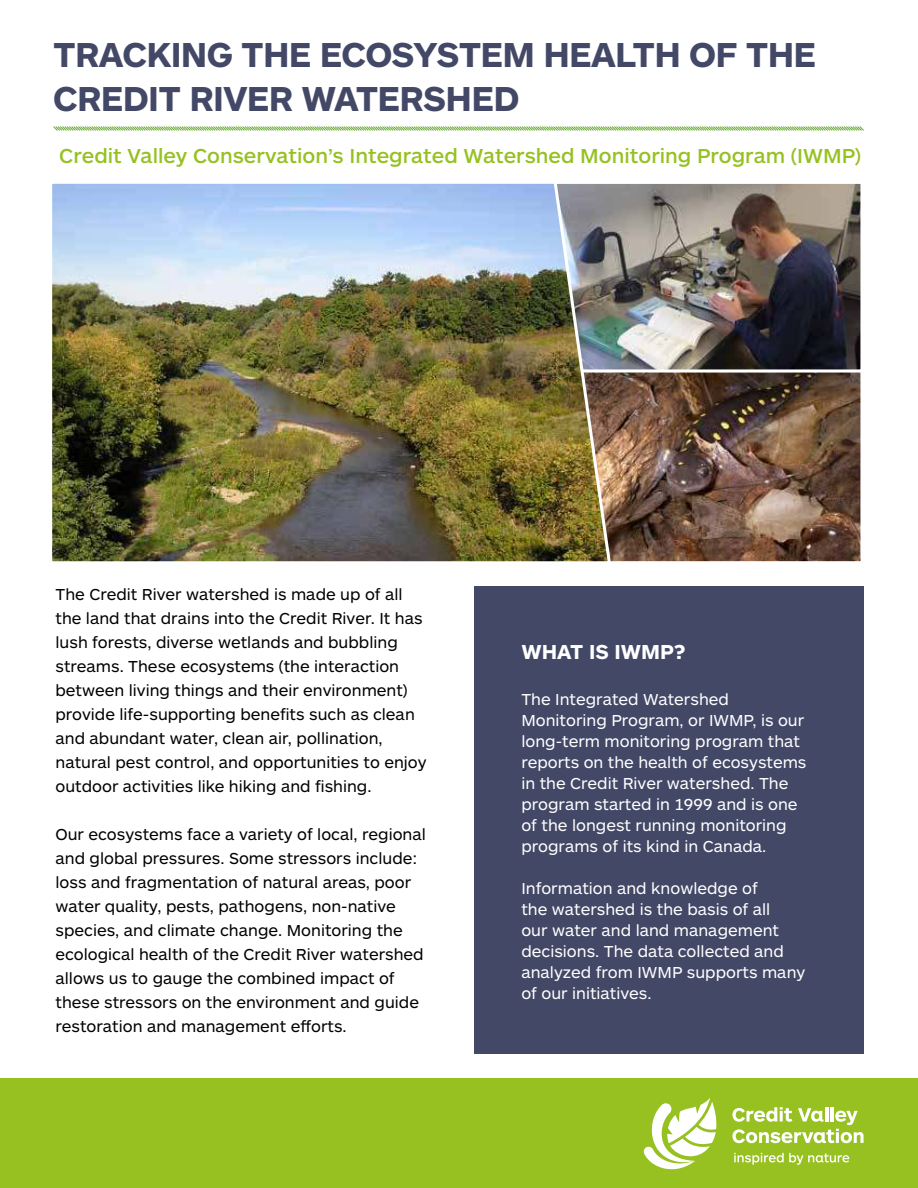
<style>
.page{position:relative;width:918px;height:1188px;background:#fff}
.page>*{position:absolute;margin:0;border:0;box-sizing:border-box;transform-origin:0 0}
.t1{font:700 36px/43.2px "ARS Maquette Pro";letter-spacing:-.02em;color:#434867}
.t2{font:500 21px "ARS Maquette Pro";color:#96c121}
.t3{font:700 21px "ARS Maquette Pro";color:#fff}
.t4{font:16.5px/24px "ARS Maquette Pro";color:#000}
.t5{font:16.5px/21px "ARS Maquette Pro";color:#fff}
</style>
<div class="page">
<div style="left:474px;top:587px;width:390px;height:467px;background:#434867"></div>
<img style="left:613px;top:373px;width:247px;height:187px">
<div style="left:568px;top:366px;width:296px;height:198px;border:3px solid #fff"></div>
<img style="left:613px;top:185px;width:247px;height:184px">
<div style="left:553px;top:181px;width:311px;height:192px;border:3px solid #fff"></div>
<div style="left:0;top:1079px;width:918px;height:109px;background:#96c121"></div>
<svg style="left:53px;top:126px;width:811px;height:5px;background:#b5d59c"></svg>
<img style="left:52px;top:181px;width:561px;height:383px">
<svg style="left:644px;top:1098px;width:73px;height:71px"></svg>
<svg style="left:732px;top:1107px;width:132px;height:36px"></svg>
<svg style="left:734px;top:1153px;width:115px;height:12px"></svg>
<h1 class="t1" style="left:53px;top:33px;width:764px">TRACKING THE ECOSYSTEM HEALTH OF THE<br>CREDIT RIVER WATERSHED</h1>
<p class="t2" style="left:59px;top:147px;width:803px">Credit Valley Conservation’s Integrated Watershed Monitoring Program (IWMP)</p>
<p class="t4" style="left:56px;top:583px;width:373px">The Credit River watershed is made up of all the land that drains into the Credit River. It has lush forests, diverse wetlands and bubbling streams. These ecosystems (the interaction between living things and their environment) provide life-supporting benefits such as clean and abundant water, clean air, pollination, natural pest control, and opportunities to enjoy outdoor activities like hiking and fishing.</p>
<p class="t4" style="left:56px;top:823px;width:372px">Our ecosystems face a variety of local, regional and global pressures. Some stressors include: loss and fragmentation of natural areas, poor water quality, pests, pathogens, non-native species, and climate change. Monitoring the ecological health of the Credit River watershed allows us to gauge the combined impact of these stressors on the environment and guide restoration and management efforts.</p>
<p class="t3" style="left:521px;top:639px;width:166px">WHAT IS IWMP?</p>
<p class="t5" style="left:521px;top:690px;width:287px">The Integrated Watershed Monitoring Program, or IWMP, is our long-term monitoring program that reports on the health of ecosystems in the Credit River watershed. The program started in 1999 and is one of the longest running monitoring programs of its kind in Canada.</p>
<p class="t5" style="left:521px;top:879px;width:285px">Information and knowledge of<br>the watershed is the basis of all<br>our water and land management decisions. The data collected and analyzed from IWMP supports many of our initiatives.</p>
</div>
